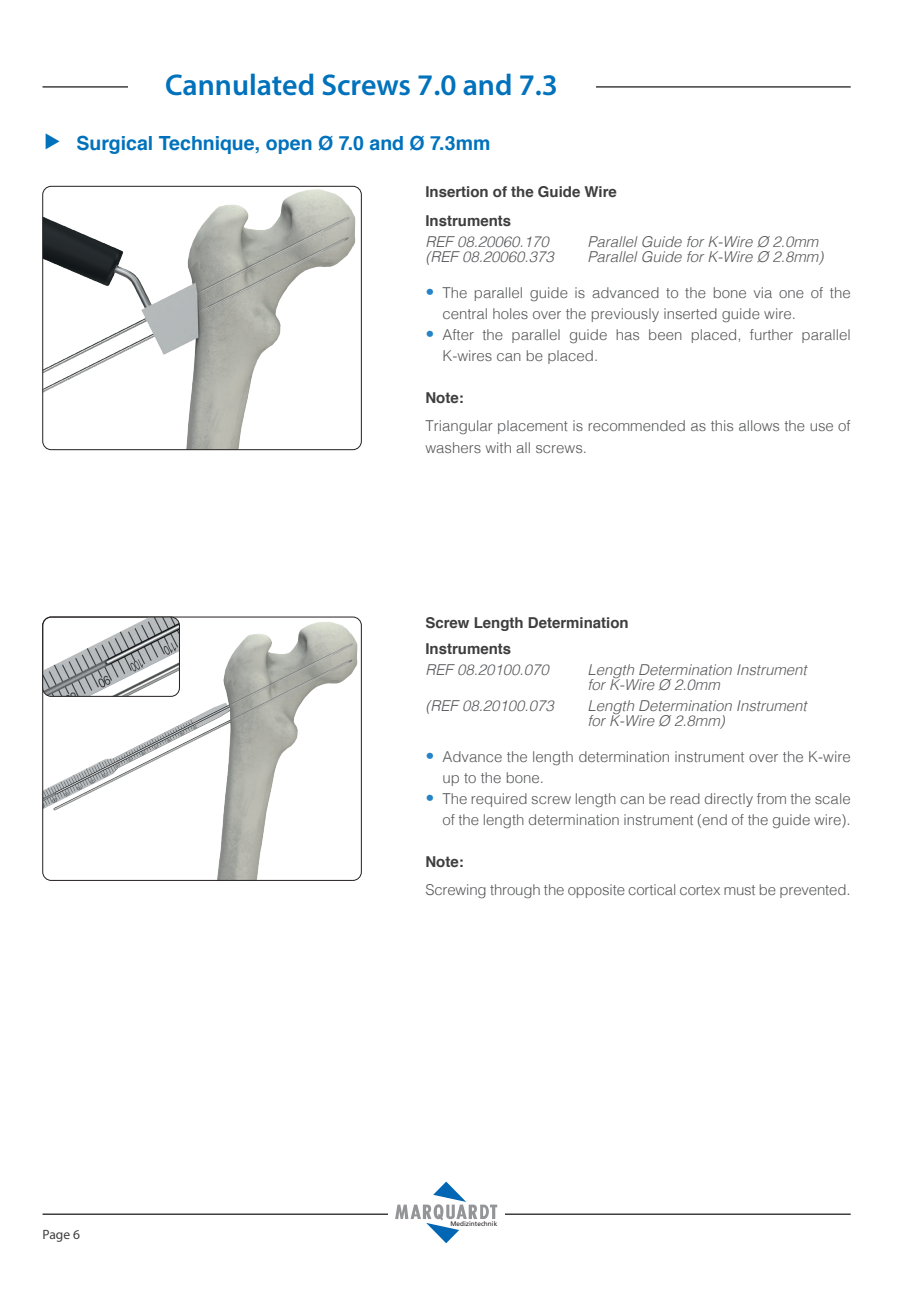
<style>
.page{position:relative;width:906px;height:1289px;background:#fff}
.page>*{position:absolute;margin:0;border:0;box-sizing:border-box;transform-origin:0 0}
.t1{font:600 30px "Myriad Pro";color:#0072bc}
.t2{font:700 19.5px "Helvetica";color:#0072bc}
.t3{font:300 15px/21px "Helvetica";color:#57585a}
.t4{font:italic 300 15px/15px "Helvetica";color:#57585a}
.t5{font:700 15px/28.5px "Helvetica";color:#3e3e3f}
.t6{font:13.5px "Myriad Pro";color:#3e3e3f}
.t7{font:6.6px "Frutiger LT Std";color:#231f20}
.s1{font-family:"Frutiger LT Com";font-stretch:condensed;font-size:18px;color:#2783c5}
</style>
<div class="page">
<hr style="left:43px;top:86px;width:807px;height:2px;background:#3e3e3f">
<hr style="left:43px;top:1213px;width:807px;height:1px;background:#3e3e3f">
<div style="left:388px;top:1181px;width:117px;height:62px;background:#fff"></div>
<svg style="left:395px;top:1181px;width:102px;height:62px"></svg>
<div style="left:128px;top:77px;width:467px;height:18px;background:#fff"></div>
<img style="left:43px;top:186px;width:312px;height:263px">
<div style="left:43px;top:186px;width:318px;height:264px;border:1px solid #231f20;border-radius:9px"></div>
<img style="left:43px;top:622px;width:314px;height:258px">
<div style="left:43px;top:617px;width:318px;height:263px;border:1px solid #231f20;border-radius:9px"></div>
<img style="left:43px;top:617px;width:136px;height:79px">
<div style="left:43px;top:617px;width:137px;height:79px;border:1px solid #231f20;border-radius:9px"></div>
<h1 class="t1" style="left:165px;top:66px;width:394px">Cannulated Screws 7.0 and 7.3</h1>
<h2 class="t2" style="left:43px;top:127px;width:449px">▶ Surgical Technique, open Ø 7.0 and Ø 7.3mm</h2>
<p class="t5" style="left:425px;top:178px;width:193px">Insertion of the Guide Wire<br>Instruments</p>
<p class="t4" style="left:425px;top:233px;width:125px">REF 08.20060.170</p>
<p class="t4" style="left:587px;top:233px;width:232px">Parallel Guide for K-Wire Ø 2.0mm</p>
<p class="t4" style="left:425px;top:248px;width:130px">(REF 08.20060.373</p>
<p class="t4" style="left:587px;top:248px;width:237px">Parallel Guide for K-Wire Ø 2.8mm)</p>
<p class="t3" style="left:442px;top:281px;width:410px;text-indent:-17px"><span class="s1">•</span> The parallel guide is advanced to the bone via one of the central holes over the previously inserted guide wire.</p>
<p class="t3" style="left:442px;top:323px;width:410px;text-indent:-17px"><span class="s1">•</span> After the parallel guide has been placed, further parallel<br>K-wires can be placed.</p>
<p class="t5" style="left:425px;top:383px;width:40px">Note:</p>
<p class="t3" style="left:425px;top:414px;width:427px">Triangular placement is recommended as this allows the use of washers with all screws.</p>
<p class="t5" style="left:425px;top:610px;width:205px;line-height:25.5px">Screw Length Determination<br>Instruments</p>
<p class="t4" style="left:425px;top:661px;width:125px">REF 08.20100.070</p>
<p class="t4" style="left:587px;top:661px;width:221px">Length Determination Instrument for K-Wire Ø 2.0mm</p>
<p class="t4" style="left:425px;top:697px;width:130px">(REF 08.20100.073</p>
<p class="t4" style="left:587px;top:697px;width:221px">Length Determination Instrument for K-Wire Ø 2.8mm)</p>
<p class="t3" style="left:442px;top:744px;width:410px;text-indent:-17px"><span class="s1">•</span> Advance the length determination instrument over the K-wire up to the bone.</p>
<p class="t3" style="left:425px;top:786px;width:427px;text-align:right"><span class="s1">•</span> The required screw length can be read directly from the scale of the length determination instrument (end of the guide wire).</p>
<p class="t5" style="left:425px;top:847px;width:40px">Note:</p>
<p class="t3" style="left:425px;top:878px;width:427px">Screwing through the opposite cortical cortex must be prevented.</p>
<p class="t6" style="left:43px;top:1226px;width:39px">Page 6</p>
<p class="t7" style="left:450px;top:1219px;width:48px">Medizintechnik</p>
</div>
